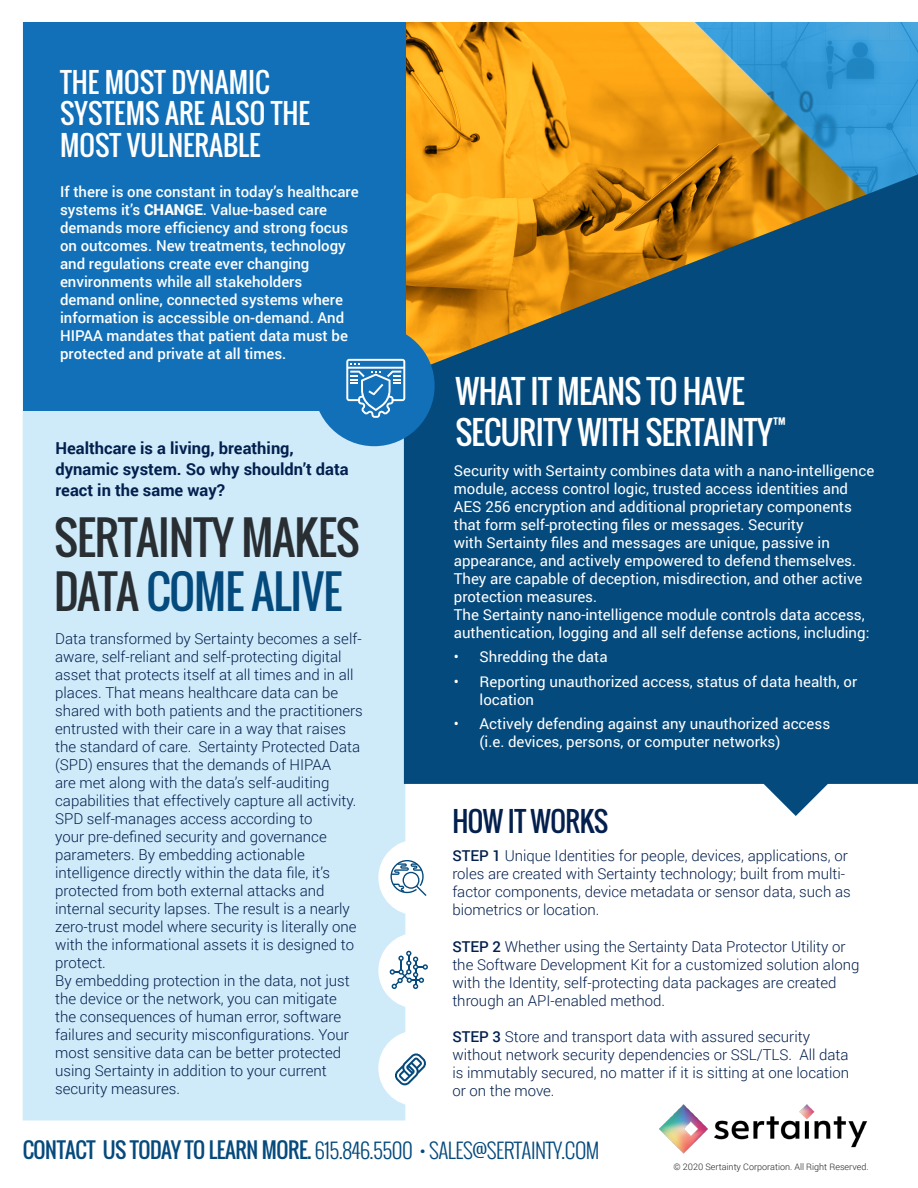
<style>
.page{position:relative;width:918px;height:1188px;background:#fff}
.page>*{position:absolute;margin:0;border:0;box-sizing:border-box;transform-origin:0 0}
.t1{font:44.55px/53.4px "Oswald";letter-spacing:-.02em;color:#292e33}
.t2{font:31.5px/40.3px "Oswald";letter-spacing:-.02em;color:#fff}
.t3{font:27px/31.5px "Oswald";color:#fff}
.t4{font:27px "Oswald";letter-spacing:-.02em;color:#031f4d}
.t5{font:300 21px "Oswald";letter-spacing:-.02em;color:#054a7d}
.t6{font:18.3px "Oswald";color:#fff}
.t7{font:700 16.5px/21px "Roboto";color:#031f4d}
.t8{font:300 15px/18px "Roboto";color:#031f4d}
.t9{font:15px/18px "Roboto";color:#fff}
.t10{font:500 15px/18px "Roboto";color:#fff}
.t11{font:300 9px "Roboto";color:#231f20}
.s1{font-weight:900}
.s2{color:#054a7d}
.s3{font-weight:500}
.s4{font-weight:400}
</style>
<div class="page">
<div style="left:23px;top:410px;width:382px;height:710px;background:#cfebfa"></div>
<svg style="left:226px;top:22px;width:692px;height:617px;background:#beb788"></svg>
<div style="left:378px;top:840px;width:76px;height:75px;background:#fff;border-radius:50%"></div>
<div style="left:378px;top:933px;width:76px;height:75px;background:#fff;border-radius:50%"></div>
<div style="left:378px;top:1031px;width:76px;height:75px;background:#fff;border-radius:50%"></div>
<img style="left:659px;top:1104px;width:208px;height:50px">
<svg style="left:395px;top:1053px;width:31px;height:32px"></svg>
<svg style="left:390px;top:951px;width:38px;height:38px"></svg>
<svg style="left:390px;top:860px;width:37px;height:36px"></svg>
<svg style="left:404px;top:174px;width:514px;height:610px;background:#26546c"></svg>
<div style="left:23px;top:17px;width:382px;height:393px;background:#1270b8"></div>
<svg style="left:748px;top:721px;width:95px;height:95px"></svg>
<div style="left:314px;top:325px;width:121px;height:121px;background:#1270b8;border-radius:50%"></div>
<svg style="left:346px;top:359px;width:59px;height:59px"></svg>
<div style="left:0;top:0;width:918px;height:22px;background:#fff"></div>
<p class="t3" style="left:60px;top:66px;width:251px">THE MOST DYNAMIC<br>SYSTEMS ARE ALSO THE<br>MOST VULNERABLE</p>
<p class="t10" style="left:60px;top:182px;width:300px">If there is one constant in today’s healthcare systems it’s <span class="s1">CHANGE</span>. Value-based care demands more efficiency and strong focus on outcomes. New treatments, technology and regulations create ever changing environments while all stakeholders demand online, connected systems where information is accessible on-demand. And HIPAA mandates that patient data must be protected and private at all times.</p>
<p class="t7" style="left:56px;top:437px;width:295px">Healthcare is a living, breathing, dynamic system. So why shouldn’t data react in the same way?</p>
<p class="t1" style="left:54px;top:511px;width:307px">SERTAINTY MAKES<br>DATA <span class="s2">COME ALIVE</span></p>
<p class="t8" style="left:55px;top:629px;width:309px">Data transformed by Sertainty becomes a self&shy;aware, self-reliant and self-protecting digital asset that protects itself at all times and in all places. That means healthcare data can be shared with both patients and the practitioners entrusted with their care in a way that raises the standard of care. Sertainty Protected Data (SPD) ensures that the demands of HIPAA<br>are met along with the data’s self-auditing capabilities that effectively capture all activity.</p>
<p class="t8" style="left:55px;top:809px;width:303px">SPD self-manages access according to<br>your pre-defined security and governance parameters. By embedding actionable intelligence directly within the data file, it’s protected from both external attacks and internal security lapses. The result is a nearly zero-trust model where security is literally one with the informational assets it is designed to protect.</p>
<p class="t8" style="left:55px;top:971px;width:296px">By embedding protection in the data, not just the device or the network, you can mitigate the consequences of human error, software failures and security misconfigurations. Your most sensitive data can be better protected using Sertainty in addition to your current security measures.</p>
<p class="t2" style="left:455px;top:371px;width:319px">WHAT IT MEANS TO HAVE<br>SECURITY WITH SERTAINTY</p>
<p class="t6" style="left:772px;top:409px;width:21px">™</p>
<p class="t9" style="left:454px;top:461px;width:422px">Security with Sertainty combines data with a nano-intelligence module, access control logic, trusted access identities and AES 256 encryption and additional proprietary components that form self-protecting files or messages. Security<br>with Sertainty files and messages are unique, passive in appearance, and actively empowered to defend themselves.<br>They are capable of deception, misdirection, and other active protection measures.</p>
<p class="t9" style="left:454px;top:605px;width:417px">The Sertainty nano-intelligence module controls data access, authentication, logging and all self defense actions, including:</p>
<p class="t9" style="left:454px;top:648px;width:155px">• Shredding the data</p>
<p class="t9" style="left:480px;top:672px;width:379px;text-indent:-26px">• Reporting unauthorized access, status of data health, or location</p>
<p class="t9" style="left:480px;top:714px;width:352px;text-indent:-26px">• Actively defending against any unauthorized access (i.e. devices, persons, or computer networks)</p>
<p class="t4" style="left:452px;top:801px;width:158px">HOW IT WORKS</p>
<p class="t8" style="left:452px;top:846px;width:400px"><span class="s3">STEP 1</span> Unique Identities for people, devices, applications, or roles are created with Sertainty technology; built from multi&shy;factor components, device metadata or sensor data, such as biometrics or location.</p>
<p class="t8" style="left:452px;top:937px;width:409px"><span class="s3">STEP 2</span> Whether using the Sertainty Data Protector Utility or the Software Development Kit for a customized solution along with the Identity, self-protecting data packages are created through an API-enabled method.</p>
<p class="t8" style="left:452px;top:1028px;width:398px"><span class="s3">STEP 3</span> Store and transport data with assured security without network security dependencies or SSL/TLS. All data is immutably secured, no matter if it is sitting at one location or on the move.</p>
<p class="t5" style="left:23px;top:1135px;width:578px"><span class="s4">CONTACT US TODAY TO LEARN MORE.</span> 615.846.5500 • SALES@SERTAINTY.COM</p>
<p class="t11" style="left:674px;top:1161px;width:197px">© 2020 Sertainty Corporation. All Right Reserved.</p>
</div>
